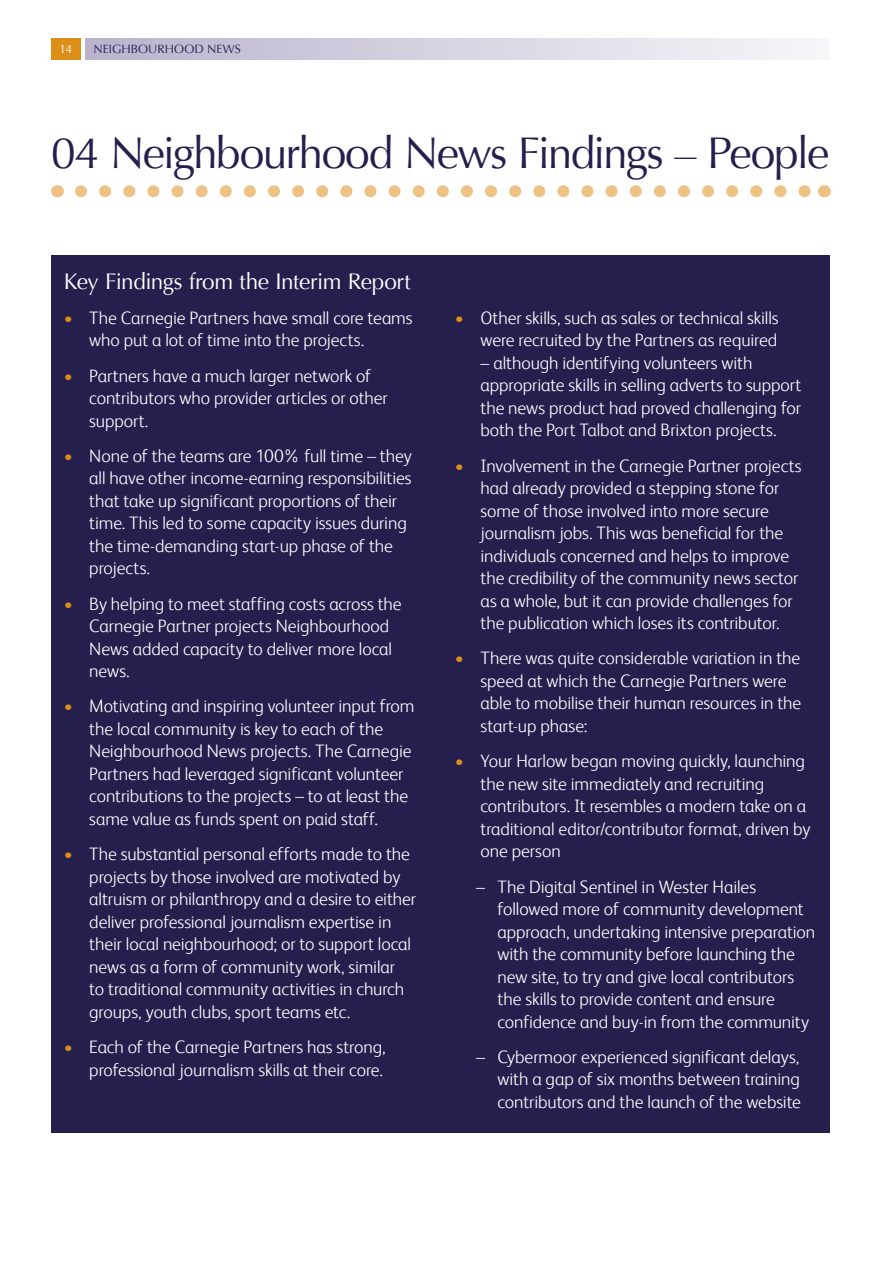
<style>
.page{position:relative;width:893px;height:1263px;background:#fff}
.page>*{position:absolute;margin:0;border:0;box-sizing:border-box;transform-origin:0 0}
.t1{font:44.25px "Optima";letter-spacing:-.04em;color:#251f4d}
.t2{font:22.5px "Optima";letter-spacing:-.015em;color:#fff}
.t3{font:300 18px/22.5px "FS Albert";letter-spacing:-.005em;color:#fff}
.t4{font:12px "Optima";letter-spacing:.005em;color:#251f4d}
.t5{font:12px "Optima";color:#fff}
.s1{color:#dc8f18}
</style>
<div class="page">
<div style="left:51px;top:38px;width:30px;height:22px;background:#dc8f18"></div>
<div style="left:85px;top:38px;width:744px;height:22px;background:linear-gradient(to right,#b8b2cd,#f7f6f9)"></div>
<div style="left:51px;top:255px;width:778px;height:877px;background:#251f4d"></div>
<svg style="left:81px;top:185px;width:730px;height:12px"></svg>
<svg style="left:57px;top:185px;width:1px;height:12px"></svg>
<svg style="left:824px;top:185px;width:1px;height:12px"></svg>
<p class="t5" style="left:60px;top:42px;width:14px">14</p>
<p class="t4" style="left:94px;top:42px;width:149px">NEIGHBOURHOOD NEWS</p>
<h1 class="t1" style="left:51px;top:128px;width:780px">04 Neighbourhood News Findings – People</h1>
<p class="t2" style="left:64px;top:268px;width:348px">Key Findings from the Interim Report</p>
<p class="t3" style="left:89px;top:306px;width:325px;text-indent:-26px"><span class="s1">•</span> The Carnegie Partners have small core teams who put a lot of time into the projects.</p>
<p class="t3" style="left:89px;top:363px;width:300px;text-indent:-26px"><span class="s1">•</span> Partners have a much larger network of contributors who provider articles or other support.</p>
<p class="t3" style="left:89px;top:444px;width:324px;text-indent:-26px"><span class="s1">•</span> None of the teams are 100% full time – they all have other income-earning responsibilities that take up significant proportions of their time. This led to some capacity issues during the time-demanding start-up phase of the projects.</p>
<p class="t3" style="left:89px;top:591px;width:314px;text-indent:-26px"><span class="s1">•</span> By helping to meet staffing costs across the Carnegie Partner projects Neighbourhood News added capacity to deliver more local news.</p>
<p class="t3" style="left:89px;top:694px;width:327px;text-indent:-26px"><span class="s1">•</span> Motivating and inspiring volunteer input from the local community is key to each of the Neighbourhood News projects. The Carnegie Partners had leveraged significant volunteer contributions to the projects – to at least the same value as funds spent on paid staff.</p>
<p class="t3" style="left:89px;top:842px;width:328px;text-indent:-26px"><span class="s1">•</span> The substantial personal efforts made to the projects by those involved are motivated by altruism or philanthropy and a desire to either deliver professional journalism expertise in their local neighbourhood; or to support local news as a form of community work, similar<br>to traditional community activities in church groups, youth clubs, sport teams etc.</p>
<p class="t3" style="left:64px;top:1035px;width:323px;text-align:right"><span class="s1">•</span> Each of the Carnegie Partners has strong, professional journalism skills at their core.</p>
<p class="t3" style="left:455px;top:306px;width:325px;text-align:right"><span class="s1">•</span> Other skills, such as sales or technical skills were recruited by the Partners as required</p>
<p class="t3" style="left:480px;top:351px;width:322px">– although identifying volunteers with appropriate skills in selling adverts to support the news product had proved challenging for both the Port Talbot and Brixton projects.</p>
<p class="t3" style="left:480px;top:453px;width:323px;text-indent:-26px"><span class="s1">•</span> Involvement in the Carnegie Partner projects had already provided a stepping stone for some of those involved into more secure journalism jobs. This was beneficial for the individuals concerned and helps to improve the credibility of the community news sector as a whole, but it can provide challenges for the publication which loses its contributor.</p>
<p class="t3" style="left:480px;top:646px;width:322px;text-indent:-26px"><span class="s1">•</span> There was quite considerable variation in the speed at which the Carnegie Partners were able to mobilise their human resources in the start-up phase:</p>
<p class="t3" style="left:480px;top:749px;width:332px;text-indent:-26px"><span class="s1">•</span> Your Harlow began moving quickly, launching the new site immediately and recruiting contributors. It resembles a modern take on a traditional editor/contributor format, driven by one person</p>
<p class="t3" style="left:497px;top:874px;width:319px;text-indent:-21px">– The Digital Sentinel in Wester Hailes followed more of community development approach, undertaking intensive preparation with the community before launching the new site, to try and give local contributors the skills to provide content and ensure confidence and buy-in from the community</p>
<p class="t3" style="left:497px;top:1044px;width:305px;text-align:justify;text-indent:-21px">– Cybermoor experienced significant delays, with a gap of six months between training contributors and the launch of the website</p>
</div>
